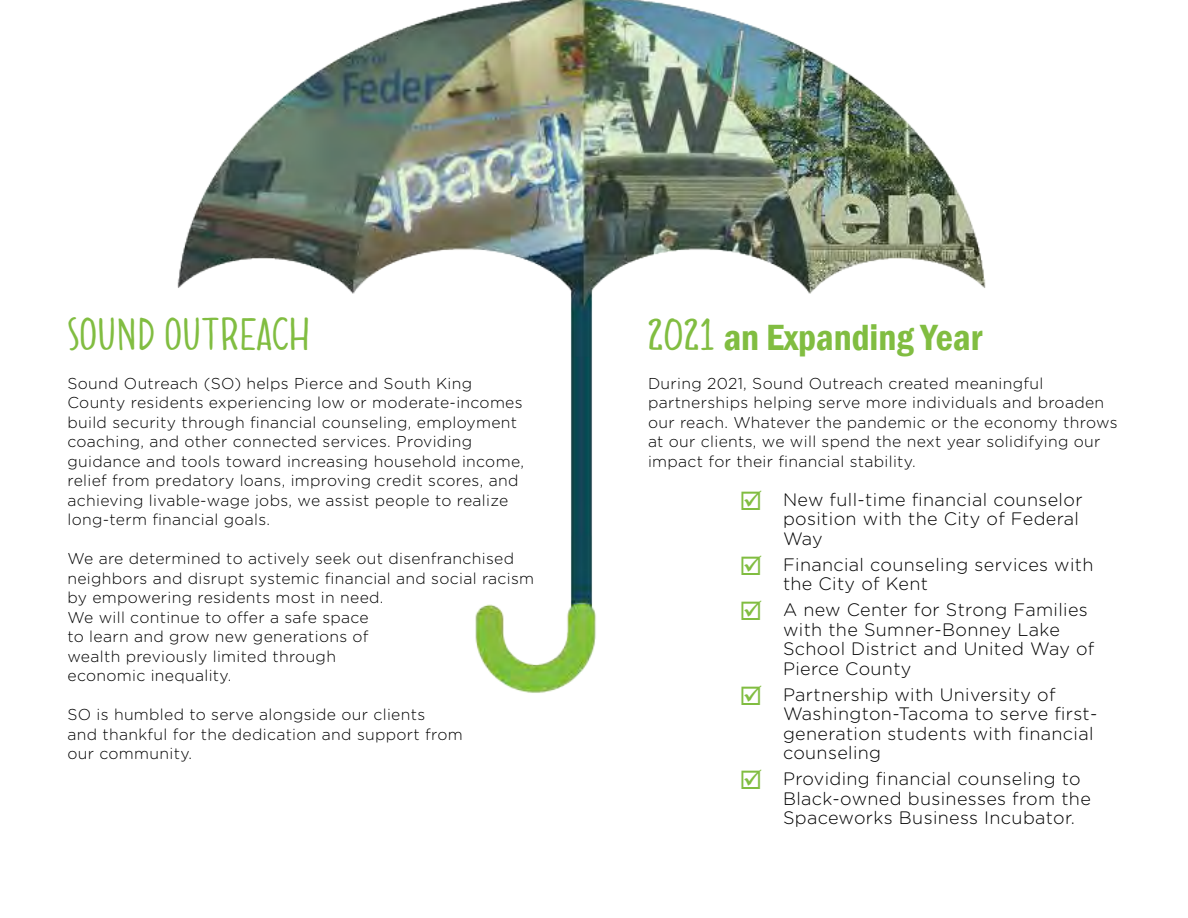
<style>
.page{position:relative;width:1188px;height:918px;background:#fff}
.page>*{position:absolute;margin:0;border:0;box-sizing:border-box;transform-origin:0 0}
.t1{font:600 condensed 37.5px "Franklin Gothic";color:#81bd41}
.t2{font:37.5px "Dolce Caffe";color:#81bd41}
.t3{font:300 18px/19.5px "Gotham Rounded";letter-spacing:.02em;color:#000}
.t4{font:300 15.75px/19.5px "Gotham Rounded";letter-spacing:.02em;color:#000}
.s1{font-family:"Dolce Caffe";font-weight:400;font-stretch:normal}
</style>
<div class="page">
<img style="left:177px;top:0;width:809px;height:693px">
<svg style="left:742px;top:490px;width:19px;height:20px"></svg>
<svg style="left:742px;top:555px;width:19px;height:20px"></svg>
<svg style="left:742px;top:600px;width:19px;height:20px"></svg>
<svg style="left:742px;top:685px;width:19px;height:8px"></svg>
<h1 class="t2" style="left:68px;top:306px;width:245px">SOUND OUTREACH</h1>
<p class="t4" style="left:68px;top:373px;width:458px">Sound Outreach (SO) helps Pierce and South King County residents experiencing low or moderate-incomes build security through financial counseling, employment coaching, and other connected services. Providing guidance and tools toward increasing household income, relief from predatory loans, improving credit scores, and achieving livable-wage jobs, we assist people to realize long-term financial goals.</p>
<p class="t4" style="left:68px;top:548px;width:468px">We are determined to actively seek out disenfranchised neighbors and disrupt systemic financial and social racism by empowering residents most in need.<br>We will continue to offer a safe space<br>to learn and grow new generations of<br>wealth previously limited through<br>economic inequality.</p>
<p class="t4" style="left:68px;top:704px;width:397px">SO is humbled to serve alongside our clients<br>and thankful for the dedication and support from our community.</p>
<h1 class="t1" style="left:648px;top:312px;width:336px"><span class="s1">2021</span> an Expanding Year</h1>
<p class="t4" style="left:648px;top:373px;width:471px">During 2021, Sound Outreach created meaningful partnerships helping serve more individuals and broaden our reach. Whatever the pandemic or the economy throws at our clients, we will spend the next year solidifying our impact for their financial stability.</p>
<p class="t3" style="left:783px;top:489px;width:301px">New full-time financial counselor position with the City of Federal<br>Way</p>
<p class="t3" style="left:783px;top:554px;width:312px">Financial counseling services with the City of Kent</p>
<p class="t3" style="left:783px;top:599px;width:313px">A new Center for Strong Families with the Sumner-Bonney Lake<br>School District and United Way of<br>Pierce County</p>
<p class="t3" style="left:783px;top:684px;width:316px">Partnership with University of<br>Washington-Tacoma to serve first&shy;generation students with financial counseling</p>
<p class="t3" style="left:783px;top:768px;width:309px">Providing financial counseling to<br>Black-owned businesses from the<br>Spaceworks Business Incubator.</p>
</div>
